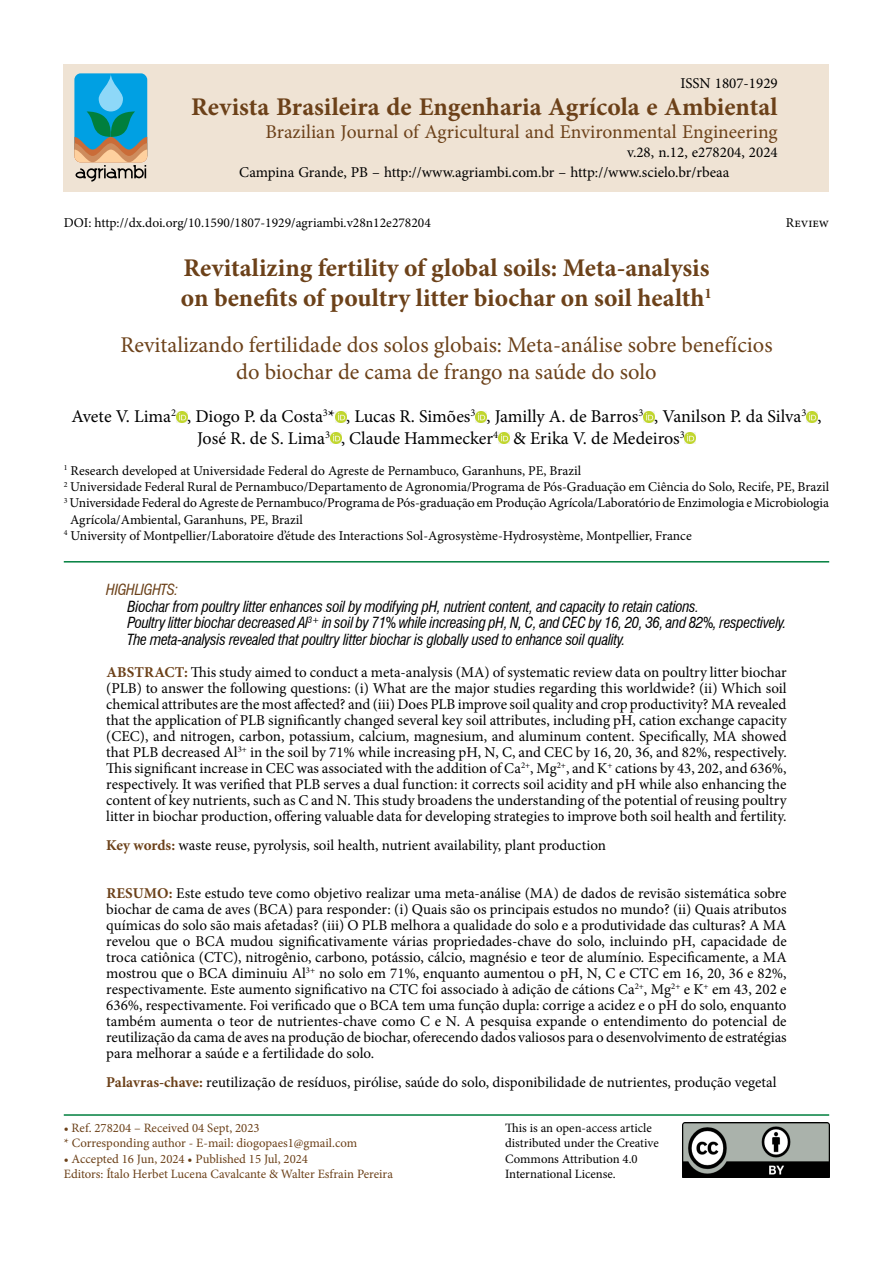
<style>
.page{position:relative;width:893px;height:1263px;background:#fff}
.page>*{position:absolute;margin:0;border:0;box-sizing:border-box;transform-origin:0 0}
.t1{font:700 25.5px/30.6px "Minion Pro";color:#6c4119}
.t2{font:22.5px/27px "Minion Pro";color:#6c4119;text-align:center}
.t3{font:19.5px "Minion Pro";color:#6c4119}
.t4{font:18px/21.6px "Minion Pro";color:#000}
.t5{font:15px/16px "Minion Pro";color:#000;text-align:justify}
.t6{font:italic condensed 15px/16.5px "Swiss 721 BT";letter-spacing:-.02em;color:#000}
.t7{font:italic condensed 15px "Swiss 721 BT";letter-spacing:-.02em;color:#6c4119}
.t8{font:13.5px "Minion Pro";letter-spacing:-.005em;color:#000}
.t9{font:12.75px/15.3px "Minion Pro";color:#6c4119}
.t10{font:12.75px/15.3px "Minion Pro";letter-spacing:-.005em;color:#000}
.s1{font-weight:700;color:#6c4119}
</style>
<div class="page">
<div style="left:64px;top:64px;width:765px;height:127px;background:#efe3d4"></div>
<img style="left:682px;top:1123px;width:147px;height:55px">
<svg style="left:74px;top:73px;width:73px;height:109px;background:#53a2b4"></svg>
<hr style="left:64px;top:1114px;width:765px;height:2px;background:#007f3e">
<svg style="left:176px;top:411px;width:11px;height:11px"></svg>
<svg style="left:335px;top:411px;width:11px;height:11px"></svg>
<svg style="left:476px;top:411px;width:11px;height:11px"></svg>
<svg style="left:643px;top:411px;width:11px;height:11px"></svg>
<svg style="left:806px;top:411px;width:11px;height:11px"></svg>
<svg style="left:330px;top:433px;width:11px;height:11px"></svg>
<svg style="left:498px;top:433px;width:11px;height:11px"></svg>
<svg style="left:685px;top:433px;width:11px;height:11px"></svg>
<hr style="left:64px;top:561px;width:765px;height:1px;background:#007f3e">
<p class="t5" style="left:680px;top:75px;width:99px">ISSN 1807-1929</p>
<h1 class="t1" style="left:191px;top:91px;width:588px">Revista Brasileira de Engenharia Agrícola e Ambiental</h1>
<h3 class="t3" style="left:265px;top:119px;width:514px">Brazilian Journal of Agricultural and Environmental Engineering</h3>
<p class="t5" style="left:627px;top:145px;width:152px">v.28, n.12, e278204, 2024</p>
<p class="t5" style="left:239px;top:164px;width:492px">Campina Grande, PB – http://www.agriambi.com.br – http://www.scielo.br/rbeaa</p>
<p class="t8" style="left:64px;top:214px;width:369px">DOI: http://dx.doi.org/10.1590/1807-1929/agriambi.v28n12e278204</p>
<h1 class="t1" style="left:181px;top:252px;width:533px">Revitalizing fertility of global soils: Meta-analysis on benefits of poultry litter biochar on soil health<sup>1</sup></h1>
<p class="t8" style="left:786px;top:214px;width:45px">Review</p>
<h2 class="t2" style="left:120px;top:332px;width:654px">Revitalizando fertilidade dos solos globais: Meta-análise sobre benefícios do biochar de cama de frango na saúde do solo</h2>
<p class="t4" style="left:197px;top:406px;width:626px;text-indent:-126px">Avete V. Lima<sup>2</sup> , Diogo P. da Costa<sup>3</sup>* , Lucas R. Simões<sup>3</sup> , Jamilly A. de Barros<sup>3</sup> , Vanilson P. da Silva<sup>3</sup> ,<br>José R. de S. Lima<sup>3</sup> , Claude Hammecker<sup>4</sup> &amp; Erika V. de Medeiros<sup>3</sup></p>
<p class="t8" style="left:64px;top:462px;width:519px"><sup>1</sup> Research developed at Universidade Federal do Agreste de Pernambuco, Garanhuns, PE, Brazil</p>
<p class="t8" style="left:64px;top:478px;width:767px"><sup>2</sup> Universidade Federal Rural de Pernambuco/Departamento de Agronomia/Programa de Pós-Graduação em Ciência do Solo, Recife, PE, Brazil</p>
<p class="t8" style="left:64px;top:494px;width:767px"><sup>3</sup> Universidade Federal do Agreste de Pernambuco/Programa de Pós-graduação em Produção Agrícola/Laboratório de Enzimologia e Microbiologia</p>
<p class="t8" style="left:70px;top:510px;width:234px">Agrícola/Ambiental, Garanhuns, PE, Brazil</p>
<p class="t8" style="left:64px;top:526px;width:629px"><sup>4</sup> University of Montpellier/Laboratoire d’étude des Interactions Sol-Agrosystème-Hydrosystème, Montpellier, France</p>
<p class="t7" style="left:106px;top:581px;width:73px">HIGHLIGHTS:</p>
<p class="t6" style="left:128px;top:598px;width:660px">Biochar from poultry litter enhances soil by modifying pH, nutrient content, and capacity to retain cations.<br>Poultry litter biochar decreased Al<sup>3+</sup> in soil by 71% while increasing pH, N, C, and CEC by 16, 20, 36, and 82%, respectively.<br>The meta-analysis revealed that poultry litter biochar is globally used to enhance soil quality.</p>
<p class="t5" style="left:106px;top:664px;width:682px"><span class="s1">ABSTRACT:</span> This study aimed to conduct a meta-analysis (MA) of systematic review data on poultry litter biochar (PLB) to answer the following questions: (i) What are the major studies regarding this worldwide? (ii) Which soil chemical attributes are the most affected? and (iii) Does PLB improve soil quality and crop productivity? MA revealed that the application of PLB significantly changed several key soil attributes, including pH, cation exchange capacity (CEC), and nitrogen, carbon, potassium, calcium, magnesium, and aluminum content. Specifically, MA showed that PLB decreased Al<sup>3+</sup> in the soil by 71% while increasing pH, N, C, and CEC by 16, 20, 36, and 82%, respectively.<br>This significant increase in CEC was associated with the addition of Ca<sup>2+</sup>, Mg<sup>2+</sup>, and K<sup>+</sup> cations by 43, 202, and 636%, respectively. It was verified that PLB serves a dual function: it corrects soil acidity and pH while also enhancing the content of key nutrients, such as C and N. This study broadens the understanding of the potential of reusing poultry litter in biochar production, offering valuable data for developing strategies to improve both soil health and fertility.</p>
<p class="t5" style="left:106px;top:837px;width:501px"><span class="s1">Key words:</span> waste reuse, pyrolysis, soil health, nutrient availability, plant production</p>
<p class="t5" style="left:106px;top:885px;width:682px"><span class="s1">RESUMO:</span> Este estudo teve como objetivo realizar uma meta-análise (MA) de dados de revisão sistemática sobre biochar de cama de aves (BCA) para responder: (i) Quais são os principais estudos no mundo? (ii) Quais atributos químicas do solo são mais afetadas? (iii) O PLB melhora a qualidade do solo e a produtividade das culturas? A MA revelou que o BCA mudou significativamente várias propriedades-chave do solo, incluindo pH, capacidade de troca catiônica (CTC), nitrogênio, carbono, potássio, cálcio, magnésio e teor de alumínio. Especificamente, a MA mostrou que o BCA diminuiu Al<sup>3+</sup> no solo em 71%, enquanto aumentou o pH, N, C e CTC em 16, 20, 36 e 82%, respectivamente. Este aumento significativo na CTC foi associado à adição de cátions Ca<sup>2+</sup>, Mg<sup>2+</sup> e K<sup>+</sup> em 43, 202 e 636%, respectivamente. Foi verificado que o BCA tem uma função dupla: corrige a acidez e o pH do solo, enquanto também aumenta o teor de nutrientes-chave como C e N. A pesquisa expande o entendimento do potencial de reutilização da cama de aves na produção de biochar, oferecendo dados valiosos para o desenvolvimento de estratégias para melhorar a saúde e a fertilidade do solo.</p>
<p class="t5" style="left:106px;top:1074px;width:672px"><span class="s1">Palavras-chave:</span> reutilização de resíduos, pirólise, saúde do solo, disponibilidade de nutrientes, produção vegetal</p>
<p class="t9" style="left:64px;top:1120px;width:295px">• Ref. 278204 – Received 04 Sept, 2023<br>* Corresponding author - E-mail: diogopaes1@gmail.com</p>
<p class="t9" style="left:64px;top:1151px;width:331px">• Accepted 16 Jun, 2024 • Published 15 Jul, 2024<br>Editors: Ítalo Herbet Lucena Cavalcante &amp; Walter Esfrain Pereira</p>
<p class="t10" style="left:505px;top:1120px;width:155px">This is an open-access article distributed under the Creative<br>Commons Attribution 4.0<br>International License.</p>
</div>
